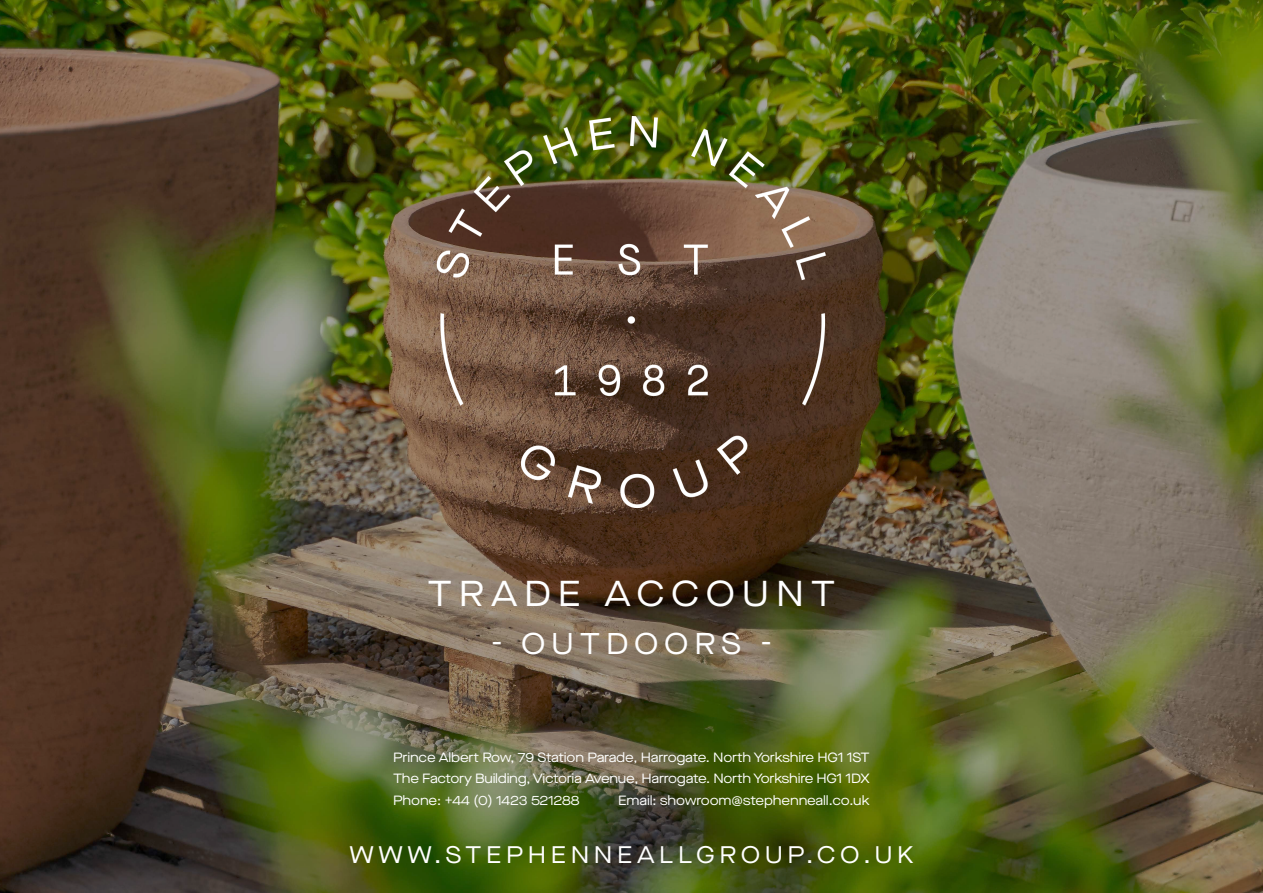
<style>
.page{position:relative;width:1263px;height:893px;background:#fff}
.page>*{position:absolute;margin:0;border:0;box-sizing:border-box;transform-origin:0 0}
.t1{font:36px "Maison Neue Extended";letter-spacing:.19em;color:#fff}
.t2{font:30px "Maison Neue Extended";letter-spacing:.19em;color:#fff}
.t3{font:24px "Maison Neue Extended";letter-spacing:.19em;color:#fff}
.t4{font:13.35px "Maison Neue Extended";letter-spacing:-.02em;color:#fff}
</style>
<div class="page">
<img style="left:0;top:0;width:1263px;height:893px">
<img style="left:436px;top:116px;width:391px;height:391px">
<p class="t1" style="left:427px;top:569px;width:409px">TRADE ACCOUNT</p>
<p class="t2" style="left:491px;top:624px;width:282px">- OUTDOORS -</p>
<p class="t4" style="left:393px;top:748px;width:478px">Prince Albert Row, 79 Station Parade, Harrogate. North Yorkshire HG1 1ST</p>
<p class="t4" style="left:393px;top:770px;width:478px">The Factory Building, Victoria Avenue, Harrogate. North Yorkshire HG1 1DX</p>
<p class="t4" style="left:393px;top:791px;width:188px">Phone: +44 (0) 1423 521288</p>
<p class="t4" style="left:618px;top:791px;width:253px">Email: showroom@stephenneall.co.uk</p>
<p class="t3" style="left:349px;top:839px;width:566px">WWW.STEPHENNEALLGROUP.CO.UK</p>
</div>
